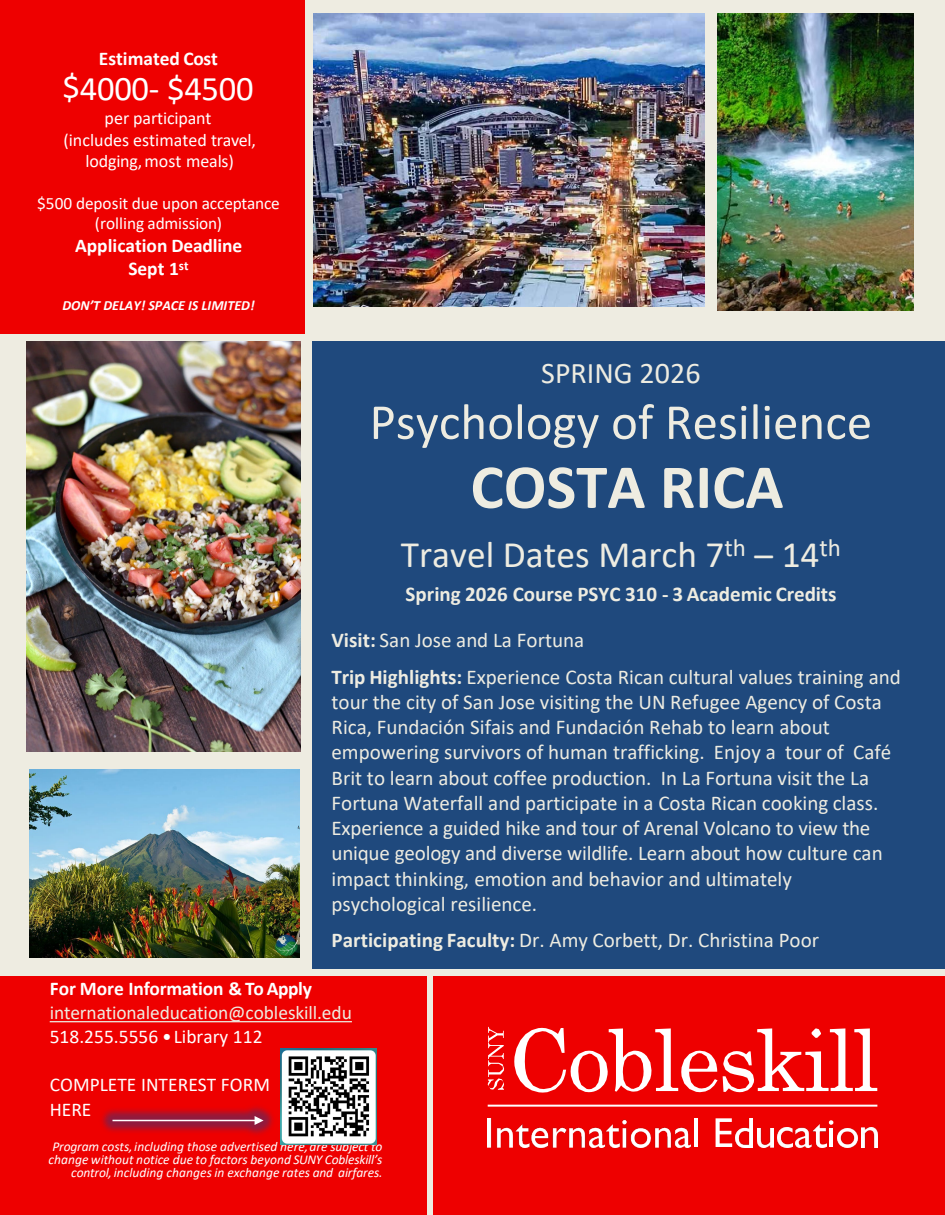
<style>
.page{position:relative;width:945px;height:1215px;background:#eeece1}
.page>*{position:absolute;margin:0;border:0;box-sizing:border-box;transform-origin:0 0}
.t1{font:700 63px "Calibri";color:#eeece1}
.t2{font:51px "Calibri";color:#eeece1}
.t3{font:37.5px "Calibri";color:#eeece1}
.t4{font:34.5px "Calibri";letter-spacing:-.005em;color:#fff}
.t5{font:30px "Calibri";color:#eeece1}
.t6{font:21px/25.2px "Calibri";color:#eeece1}
.t7{font:700 21px "Calibri";color:#eeece1}
.t8{font:19.5px/24.2px "Calibri";letter-spacing:-.005em;color:#eeece1}
.t9{font:700 19.5px "Calibri";letter-spacing:-.005em;color:#fff}
.t10{font:19.5px "Calibri";letter-spacing:.005em;color:#fff}
.t11{font:18px "Calibri";letter-spacing:-.005em;color:#fff}
.t12{font:17.25px/20.7px "Calibri";letter-spacing:-.005em;color:#fff;text-align:center}
.t13{font:italic 700 14.1px "Calibri";color:#fff}
.t14{font:italic 13.5px/12.8px "Calibri";color:#fff;text-align:right}
.s1{font-weight:700}
.s2{font-weight:700;color:#fff}
.s3{color:#fff}
</style>
<div class="page">
<div style="left:312px;top:341px;width:633px;height:628px;background:#1f497d"></div>
<div style="left:0;top:977px;width:426px;height:238px;background:#e00"></div>
<div style="left:0;top:0;width:305px;height:334px;background:#e00"></div>
<div style="left:434px;top:977px;width:511px;height:238px;background:#e00"></div>
<svg style="left:488px;top:1027px;width:16px;height:63px"></svg>
<svg style="left:514px;top:1028px;width:363px;height:65px"></svg>
<hr style="left:488px;top:1105px;width:389px;height:2px;background:#fff">
<img style="left:488px;top:1118px;width:203px;height:29px">
<hr style="left:694px;top:1118px;width:4px;height:29px;background:#fff">
<svg style="left:716px;top:1118px;width:16px;height:29px"></svg>
<img style="left:735px;top:1118px;width:18px;height:29px">
<img style="left:758px;top:1128px;width:15px;height:19px">
<img style="left:778px;top:1128px;width:15px;height:19px">
<img style="left:796px;top:1124px;width:31px;height:23px">
<hr style="left:829px;top:1128px;width:4px;height:19px;background:#fff">
<svg style="left:829px;top:1120px;width:4px;height:5px"></svg>
<img style="left:837px;top:1128px;width:21px;height:19px">
<img style="left:862px;top:1128px;width:16px;height:19px">
<svg style="left:50px;top:1021px;width:302px;height:1px"></svg>
<img style="left:30px;top:769px;width:269px;height:189px">
<img style="left:717px;top:14px;width:197px;height:296px">
<img style="left:313px;top:14px;width:391px;height:293px">
<img style="left:26px;top:341px;width:274px;height:411px">
<img style="left:281px;top:1049px;width:95px;height:96px">
<img style="left:101px;top:1095px;width:188px;height:50px">
<hr style="left:112px;top:1120px;width:144px;height:1px;background:#fff">
<svg style="left:255px;top:1116px;width:9px;height:9px"></svg>
<p class="t9" style="left:99px;top:45px;width:120px">Estimated Cost</p>
<p class="t4" style="left:63px;top:65px;width:193px">$4000- $4500</p>
<p class="t11" style="left:105px;top:105px;width:109px">per participant</p>
<p class="t11" style="left:63px;top:127px;width:194px">(includes estimated travel,</p>
<p class="t11" style="left:85px;top:149px;width:150px">lodging,most meals)</p>
<p class="t12" style="left:37px;top:192px;width:244px">$500 deposit due upon acceptance (rolling admission)</p>
<p class="t9" style="left:75px;top:232px;width:169px">Application Deadline</p>
<p class="t9" style="left:128px;top:255px;width:62px">Sept 1<sup>st</sup></p>
<p class="t13" style="left:62px;top:296px;width:194px">DON’T DELAY! SPACE IS LIMITED!</p>
<p class="t5" style="left:541px;top:352px;width:161px">SPRING 2026</p>
<p class="t2" style="left:370px;top:387px;width:504px">Psychology of Resilience</p>
<p class="t1" style="left:471px;top:442px;width:315px">COSTA RICA</p>
<p class="t3" style="left:401px;top:529px;width:442px">Travel Dates March 7<sup>th</sup> – 14<sup>th</sup></p>
<p class="t7" style="left:406px;top:579px;width:433px">Spring 2026 Course PSYC 310 - 3 Academic Credits</p>
<p class="t6" style="left:332px;top:627px;width:254px"><span class="s1">Visit:</span> San Jose and La Fortuna</p>
<p class="t6" style="left:332px;top:664px;width:571px"><span class="s1">Trip Highlights:</span> Experience Costa Rican cultural values training and tour the city of San Jose visiting the UN Refugee Agency of Costa Rica, Fundación Sifais and Fundación Rehab to learn about empowering survivors of human trafficking. Enjoy a tour of Café Brit to learn about coffee production. In La Fortuna visit the La Fortuna Waterfall and participate in a Costa Rican cooking class.<br>Experience a guided hike and tour of Arenal Volcano to view the unique geology and diverse wildlife. Learn about how culture can impact thinking, emotion and behavior and ultimately psychological resilience.</p>
<p class="t6" style="left:332px;top:926px;width:489px"><span class="s1">Participating Faculty:</span> Dr. Amy Corbett, Dr. Christina Poor</p>
<p class="t8" style="left:50px;top:976px;width:304px"><span class="s2">For More Information &amp; ToApply </span>internationaleducation@cobleskill.edu<br><span class="s3">518.255.5556 •Library 112</span></p>
<p class="t10" style="left:50px;top:1071px;width:222px">COMPLETE INTEREST FORM</p>
<p class="t10" style="left:50px;top:1096px;width:43px">HERE</p>
<p class="t14" style="left:48px;top:1140px;width:336px">Program costs,including those advertised here,are subject to change without notice due to factors beyond SUNY Cobleskill’s control, including changes in exchange rates and airfares.</p>
</div>
